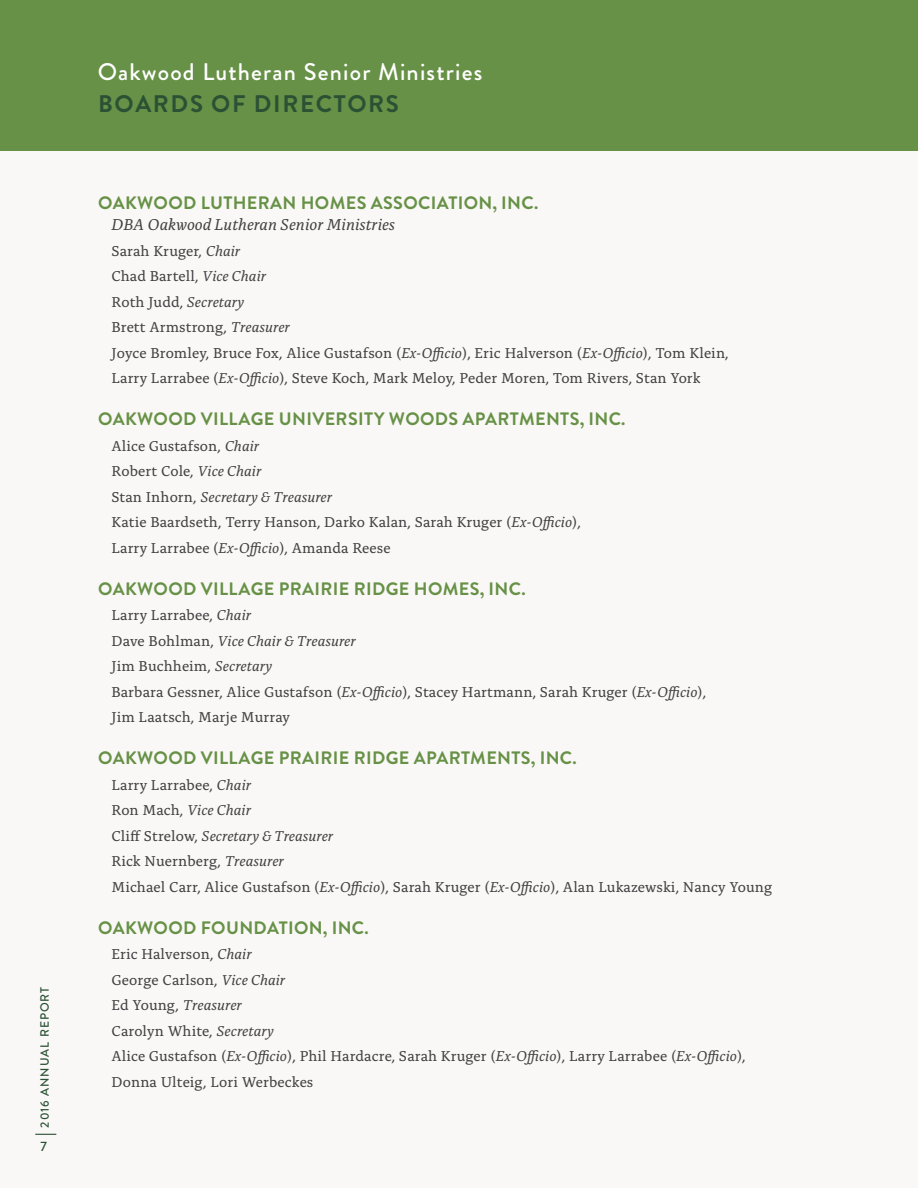
<style>
.page{position:relative;width:918px;height:1188px;background:#fff}
.page>*{position:absolute;margin:0;border:0;box-sizing:border-box;transform-origin:0 0}
.t1{font:500 24px "Brandon Grotesque";letter-spacing:.05em;color:#fff}
.t2{font:700 24px "Brandon Grotesque";letter-spacing:.07em;color:#2b5135}
.t3{font:700 18px "Brandon Grotesque";letter-spacing:.02em;color:#679146}
.t4{font:italic 16.5px "Alda OT";letter-spacing:.005em;color:#414042}
.t5{font:15px/25.5px "Alda OT";letter-spacing:.005em;color:#414042}
.t6{font:500 13.5px "Brandon Grotesque";color:#2b5135}
.t7{font:500 12px "Brandon Grotesque";letter-spacing:.08em;color:#2b5135}
.s1{font-style:italic}
</style>
<div class="page">
<div style="left:0;top:149px;width:918px;height:1039px;background:#f9f8f6"></div>
<div style="left:0;top:0;width:918px;height:150px;background:#679146"></div>
<svg style="left:35px;top:1134px;width:21px;height:1px"></svg>
<p class="t7" style="left:37px;top:1128px;width:142px;rotate:-90deg">2016 ANNUAL REPORT</p>
<p class="t6" style="left:41px;top:1137px;width:8px">7</p>
<h1 class="t1" style="left:98px;top:55px;width:386px">Oakwood Lutheran Senior Ministries</h1>
<h1 class="t2" style="left:98px;top:87px;width:302px">BOARDS OF DIRECTORS</h1>
<p class="t3" style="left:98px;top:190px;width:442px">OAKWOOD LUTHERAN HOMES ASSOCIATION, INC.</p>
<p class="t4" style="left:111px;top:218px;width:285px">DBA Oakwood Lutheran Senior Ministries</p>
<p class="t5" style="left:111px;top:239px;width:619px">Sarah Kruger, <span class="s1">Chair<br></span>Chad Bartell, <span class="s1">Vice Chair<br></span>Roth Judd, <span class="s1">Secretary<br></span>Brett Armstrong, <span class="s1">Treasurer<br></span>Joyce Bromley, Bruce Fox, Alice Gustafson (<span class="s1">Ex-Officio</span>), Eric Halverson (<span class="s1">Ex-Officio</span>), Tom Klein, Larry Larrabee (<span class="s1">Ex-Officio</span>), Steve Koch, Mark Meloy, Peder Moren, Tom Rivers, Stan York</p>
<p class="t3" style="left:98px;top:406px;width:529px">OAKWOOD VILLAGE UNIVERSITY WOODS APARTMENTS, INC.</p>
<p class="t5" style="left:111px;top:434px;width:471px">Alice Gustafson, <span class="s1">Chair<br></span>Robert Cole, <span class="s1">Vice Chair<br></span>Stan Inhorn, <span class="s1">Secretary &amp; Treasurer<br></span>Katie Baardseth, Terry Hanson, Darko Kalan, Sarah Kruger (<span class="s1">Ex-Officio</span>), Larry Larrabee (<span class="s1">Ex-Officio</span>), Amanda Reese</p>
<p class="t3" style="left:98px;top:576px;width:429px">OAKWOOD VILLAGE PRAIRIE RIDGE HOMES, INC.</p>
<p class="t5" style="left:111px;top:604px;width:596px">Larry Larrabee, <span class="s1">Chair<br></span>Dave Bohlman, <span class="s1">Vice Chair &amp; Treasurer<br></span>Jim Buchheim, <span class="s1">Secretary<br></span>Barbara Gessner, Alice Gustafson (<span class="s1">Ex-Officio</span>), Stacey Hartmann, Sarah Kruger (<span class="s1">Ex-Officio</span>), Jim Laatsch, Marje Murray</p>
<p class="t3" style="left:98px;top:745px;width:480px">OAKWOOD VILLAGE PRAIRIE RIDGE APARTMENTS, INC.</p>
<p class="t5" style="left:111px;top:773px;width:662px">Larry Larrabee, <span class="s1">Chair<br></span>Ron Mach, <span class="s1">Vice Chair<br></span>Cliff Strelow, <span class="s1">Secretary &amp; Treasurer<br></span>Rick Nuernberg, <span class="s1">Treasurer<br></span>Michael Carr, Alice Gustafson (<span class="s1">Ex-Officio</span>), Sarah Kruger (<span class="s1">Ex-Officio</span>), Alan Lukazewski, Nancy Young</p>
<p class="t3" style="left:98px;top:915px;width:272px">OAKWOOD FOUNDATION, INC.</p>
<p class="t5" style="left:111px;top:943px;width:636px">Eric Halverson, <span class="s1">Chair<br></span>George Carlson, <span class="s1">Vice Chair<br></span>Ed Young, <span class="s1">Treasurer<br></span>Carolyn White, <span class="s1">Secretary<br></span>Alice Gustafson (<span class="s1">Ex-Officio</span>), Phil Hardacre, Sarah Kruger (<span class="s1">Ex-Officio</span>), Larry Larrabee (<span class="s1">Ex-Officio</span>), Donna Ulteig, Lori Werbeckes</p>
</div>
